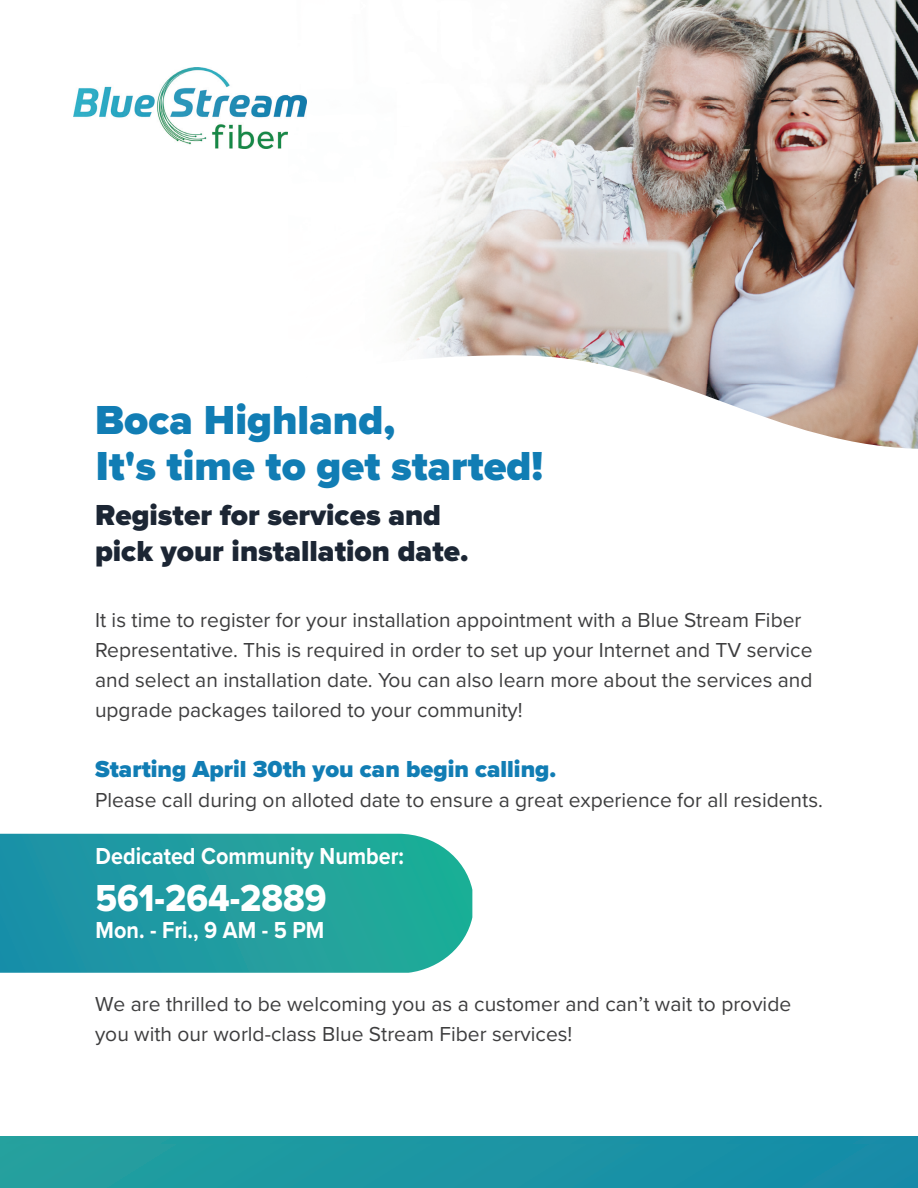
<style>
.page{position:relative;width:918px;height:1188px;background:#fff}
.page>*{position:absolute;margin:0;border:0;box-sizing:border-box;transform-origin:0 0}
.t1{font:900 42px/45.5px "Proxima Nova";color:#117db4}
.t2{font:39px "Proxima Nova Extrabld";color:#fff;scale:.9 1}
.t3{font:900 30px/36px "Proxima Nova";color:#1c2634}
.t4{font:700 24px "Proxima Nova";color:#fff;scale:.9 1}
.t5{font:900 24px "Proxima Nova";color:#117db4}
.t6{font:21px/30px "Proxima Nova";color:#3e3e3f}
</style>
<div class="page">
<img style="left:306px;top:0;width:612px;height:355px">
<svg style="left:426px;top:355px;width:492px;height:94px"></svg>
<div style="left:0;top:1137px;width:918px;height:51px;background:#1d95a4"></div>
<svg style="left:0;top:834px;width:472px;height:139px;background:#25a0a2"></svg>
<img style="left:74px;top:68px;width:232px;height:80px">
<h1 class="t1" style="left:95px;top:397px;width:450px">Boca Highland,<br>It's time to get started!</h1>
<h3 class="t3" style="left:95px;top:498px;width:375px">Register for services and pick your installation date.</h3>
<p class="t6" style="left:95px;top:604px;width:719px">It is time to register for your installation appointment with a Blue Stream Fiber Representative. This is required in order to set up your Internet and TV service and select an installation date. You can also learn more about the services and upgrade packages tailored to your community!</p>
<p class="t5" style="left:95px;top:751px;width:463px">Starting April 30th you can begin calling.</p>
<p class="t6" style="left:95px;top:784px;width:729px">Please call during on alloted date to ensure a great experience for all residents.</p>
<p class="t4" style="left:96px;top:838px;width:344px">Dedicated Community Number:</p>
<h2 class="t2" style="left:96px;top:869px;width:258px">561-264-2889</h2>
<p class="t4" style="left:96px;top:912px;width:256px">Mon. - Fri., 9 AM - 5 PM</p>
<p class="t6" style="left:95px;top:988px;width:698px">We are thrilled to be welcoming you as a customer and can’t wait to provide you with our world-class Blue Stream Fiber services!</p>
</div>
